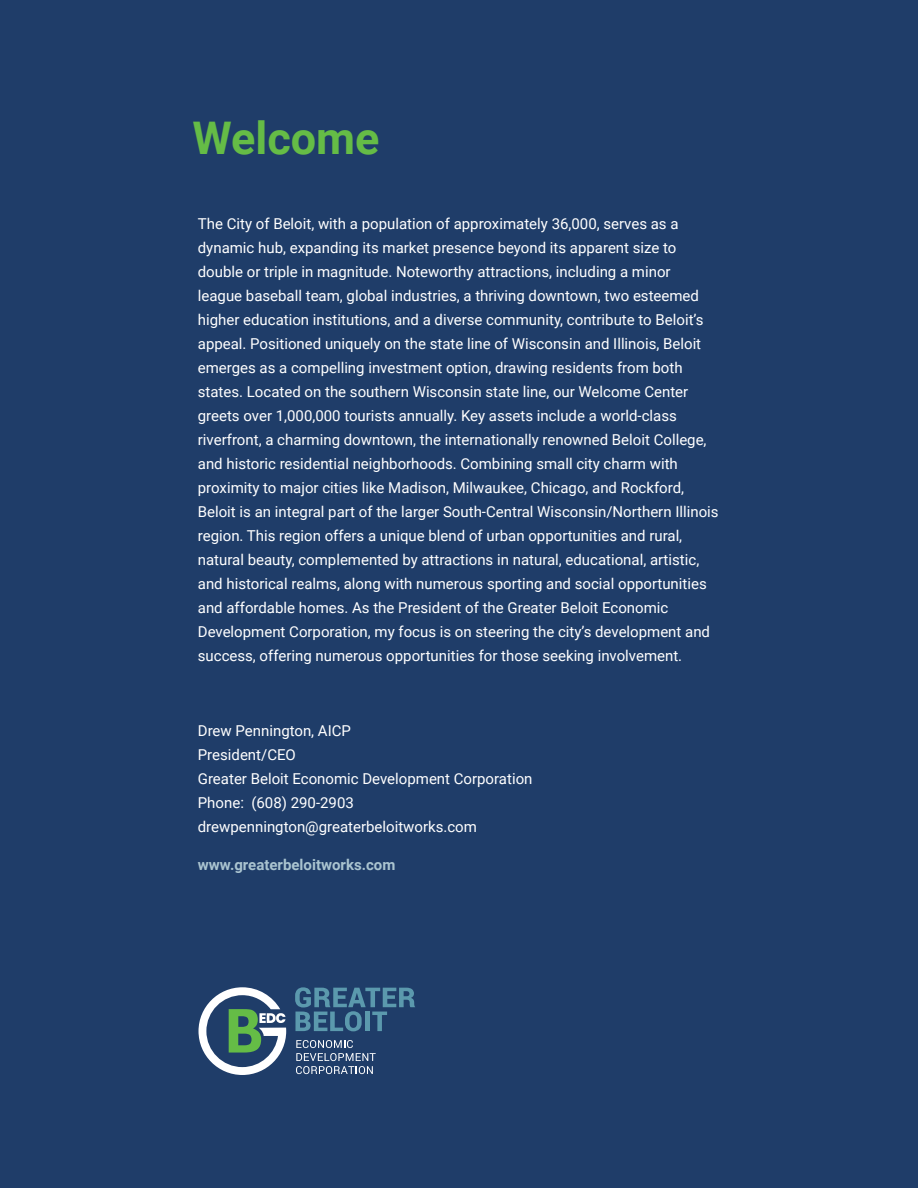
<style>
.page{position:relative;width:918px;height:1188px;background:#1f3d69}
.page>*{position:absolute;margin:0;border:0;box-sizing:border-box;transform-origin:0 0}
.t1{font:700 45px "Roboto";color:#65bc46}
.Text{font:15px/24px "Roboto";color:#fff}
.Text-2{font:700 15px "Roboto";color:#aac4d0}
</style>
<div class="page">
<svg style="left:295px;top:987px;width:120px;height:44px"></svg>
<svg style="left:296px;top:1040px;width:80px;height:34px"></svg>
<svg style="left:199px;top:987px;width:87px;height:88px"></svg>
<h1 class="t1" style="left:192px;top:106px;width:189px">Welcome</h1>
<p class="Text" style="left:198px;top:211px;width:522px">The City of Beloit, with a population of approximately 36,000, serves as a dynamic hub, expanding its market presence beyond its apparent size to double or triple in magnitude. Noteworthy attractions, including a minor league baseball team, global industries, a thriving downtown, two esteemed higher education institutions, and a diverse community, contribute to Beloit’s appeal. Positioned uniquely on the state line of Wisconsin and Illinois, Beloit emerges as a compelling investment option, drawing residents from both states. Located on the southern Wisconsin state line, our Welcome Center greets over 1,000,000 tourists annually. Key assets include a world-class riverfront, a charming downtown, the internationally renowned Beloit College, and historic residential neighborhoods. Combining small city charm with proximity to major cities like Madison, Milwaukee, Chicago, and Rockford, Beloit is an integral part of the larger South-Central Wisconsin/Northern Illinois region. This region offers a unique blend of urban opportunities and rural, natural beauty, complemented by attractions in natural, educational, artistic, and historical realms, along with numerous sporting and social opportunities and affordable homes. As the President of the Greater Beloit Economic Development Corporation, my focus is on steering the city’s development and success, offering numerous opportunities for those seeking involvement.</p>
<p class="Text" style="left:198px;top:718px;width:336px">Drew Pennington, AICP<br>President/CEO<br>Greater Beloit Economic Development Corporation<br>Phone: (608) 290-2903 drewpennington@greaterbeloitworks.com</p>
<p class="Text-2" style="left:198px;top:854px;width:199px">www.greaterbeloitworks.com</p>
</div>
